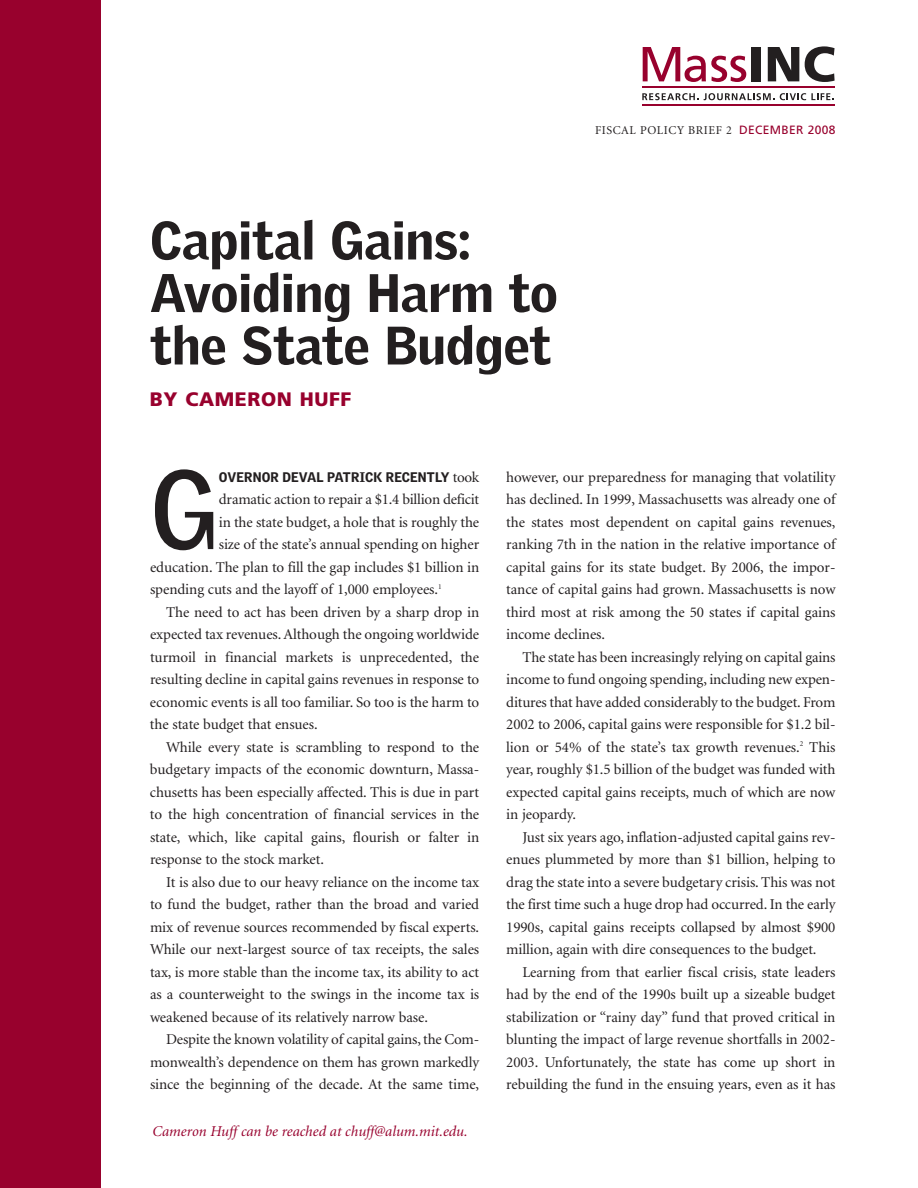
<style>
.page{position:relative;width:918px;height:1188px;background:#fff}
.page>*{position:absolute;margin:0;border:0;box-sizing:border-box;transform-origin:0 0}
.t1{font:700 108.75px "Griffith Gothic";color:#231f20}
.t2{font:900 52.5px/52.5px "Griffith Gothic";color:#231f20}
.t3{font:900 19.5px "Frutiger";letter-spacing:.03em;color:#98012d}
.t4{font:15px/22.5px "Minion";letter-spacing:-.005em;color:#231f20;text-align:justify}
.t5{font:italic 15px "Minion";color:#98012d}
.t6{font:900 13.5px "Griffith Gothic";letter-spacing:.01em;color:#231f20}
.t7{font:12px "Minion";letter-spacing:.05em;color:#231f20}
.s1{font-family:"Frutiger";color:#98012d}
.s2{font-family:"Minion";font-weight:400;font-size:15px}
</style>
<div class="page">
<div style="left:0;top:0;width:101px;height:1188px;background:#98012d"></div>
<svg style="left:643px;top:47px;width:103px;height:35px"></svg>
<div style="left:752px;top:47px;width:9px;height:34px;background:#231f20"></div>
<svg style="left:768px;top:47px;width:31px;height:34px"></svg>
<svg style="left:805px;top:46px;width:30px;height:36px"></svg>
<hr style="left:642px;top:87px;width:193px;height:1px;background:#98012d">
<svg style="left:642px;top:93px;width:56px;height:7px"></svg>
<svg style="left:704px;top:93px;width:70px;height:7px"></svg>
<svg style="left:780px;top:93px;width:54px;height:7px"></svg>
<hr style="left:642px;top:104px;width:193px;height:2px;background:#98012d">
<h2 class="t2" style="left:150px;top:215px;width:409px">Capital Gains:<br>Avoiding Harm to the State Budget</h2>
<h3 class="t3" style="left:150px;top:391px;width:203px">BY CAMERON HUFF</h3>
<p class="t7" style="left:595px;top:125px;width:242px">FISCAL POLICY BRIEF 2 <span class="s1">DECEMBER 2008</span></p>
<h1 class="t1" style="left:150px;top:448px;width:70px">G</h1>
<p class="t6" style="left:219px;top:469px;width:262px">OVERNOR DEVAL PATRICK RECENTLY <span class="s2">took</span></p>
<p class="t4" style="left:219px;top:489px;width:262px">dramatic action to repair a $1.4 billion deficit</p>
<p class="t4" style="left:219px;top:512px;width:262px">in the state budget, a hole that is roughly the</p>
<p class="t4" style="left:219px;top:534px;width:262px">size of the state’s annual spending on higher</p>
<p class="t4" style="left:150px;top:557px;width:331px">education. The plan to fill the gap includes $1 billion in</p>
<p class="t4" style="left:150px;top:579px;width:293px">spending cuts and the layoff of 1,000 employees.<sup>1</sup></p>
<p class="t4" style="left:166px;top:602px;width:315px">The need to act has been driven by a sharp drop in</p>
<p class="t4" style="left:150px;top:624px;width:331px">expected tax revenues.Although the ongoing worldwide</p>
<p class="t4" style="left:150px;top:647px;width:331px">turmoil in financial markets is unprecedented, the</p>
<p class="t4" style="left:150px;top:669px;width:331px">resulting decline in capital gains revenues in response to</p>
<p class="t4" style="left:150px;top:692px;width:331px">economic events is all too familiar. So too is the harm to</p>
<p class="t4" style="left:150px;top:714px;width:169px">the state budget that ensues.</p>
<p class="t4" style="left:166px;top:737px;width:315px">While every state is scrambling to respond to the</p>
<p class="t4" style="left:150px;top:759px;width:331px">budgetary impacts of the economic downturn, Massa-</p>
<p class="t4" style="left:150px;top:782px;width:331px">chusetts has been especially affected. This is due in part</p>
<p class="t4" style="left:150px;top:804px;width:331px">to the high concentration of financial services in the</p>
<p class="t4" style="left:150px;top:827px;width:331px">state, which, like capital gains, flourish or falter in</p>
<p class="t4" style="left:150px;top:849px;width:176px">response to the stock market.</p>
<p class="t4" style="left:166px;top:872px;width:315px">It is also due to our heavy reliance on the income tax</p>
<p class="t4" style="left:150px;top:894px;width:331px">to fund the budget, rather than the broad and varied</p>
<p class="t4" style="left:150px;top:917px;width:331px">mix of revenue sources recommended by fiscal experts.</p>
<p class="t4" style="left:150px;top:939px;width:331px">While our next-largest source of tax receipts, the sales</p>
<p class="t4" style="left:150px;top:962px;width:331px">tax, is more stable than the income tax, its ability to act</p>
<p class="t4" style="left:150px;top:984px;width:331px">as a counterweight to the swings in the income tax is</p>
<p class="t4" style="left:150px;top:1007px;width:279px">weakened because of its relatively narrow base.</p>
<p class="t4" style="left:166px;top:1029px;width:315px">Despite the known volatility of capital gains, the Com-</p>
<p class="t4" style="left:150px;top:1052px;width:331px">monwealth’s dependence on them has grown markedly</p>
<p class="t4" style="left:150px;top:1074px;width:331px">since the beginning of the decade. At the same time,</p>
<p class="t5" style="left:153px;top:1125px;width:317px">Cameron Huff can be reached at chuff@alum.mit.edu.</p>
<p class="t4" style="left:506px;top:467px;width:331px">however, our preparedness for managing that volatility has declined. In 1999, Massachusetts was already one of the states most dependent on capital gains revenues, ranking 7th in the nation in the relative importance of capital gains for its state budget. By 2006, the impor&shy;tance of capital gains had grown. Massachusetts is now third most at risk among the 50 states if capital gains income declines.</p>
<p class="t4" style="left:506px;top:647px;width:331px;text-indent:16px">The state has been increasingly relying on capital gains income to fund ongoing spending, including new expen&shy;ditures that have added considerably to the budget. From 2002 to 2006, capital gains were responsible for $1.2 bil&shy;lion or 54% of the state’s tax growth revenues.<sup>2</sup> This year, roughly $1.5 billion of the budget was funded with expected capital gains receipts, much of which are now in jeopardy.</p>
<p class="t4" style="left:506px;top:827px;width:331px;text-indent:16px">Just six years ago, inflation-adjusted capital gains rev&shy;enues plummeted by more than $1 billion, helping to drag the state into a severe budgetary crisis. This was not the first time such a huge drop had occurred. In the early 1990s, capital gains receipts collapsed by almost $900 million, again with dire consequences to the budget.</p>
<p class="t4" style="left:506px;top:962px;width:331px;text-indent:16px">Learning from that earlier fiscal crisis, state leaders had by the end of the 1990s built up a sizeable budget stabilization or “rainy day” fund that proved critical in blunting the impact of large revenue shortfalls in 2002- 2003. Unfortunately, the state has come up short in rebuilding the fund in the ensuing years, even as it has</p>
</div>
